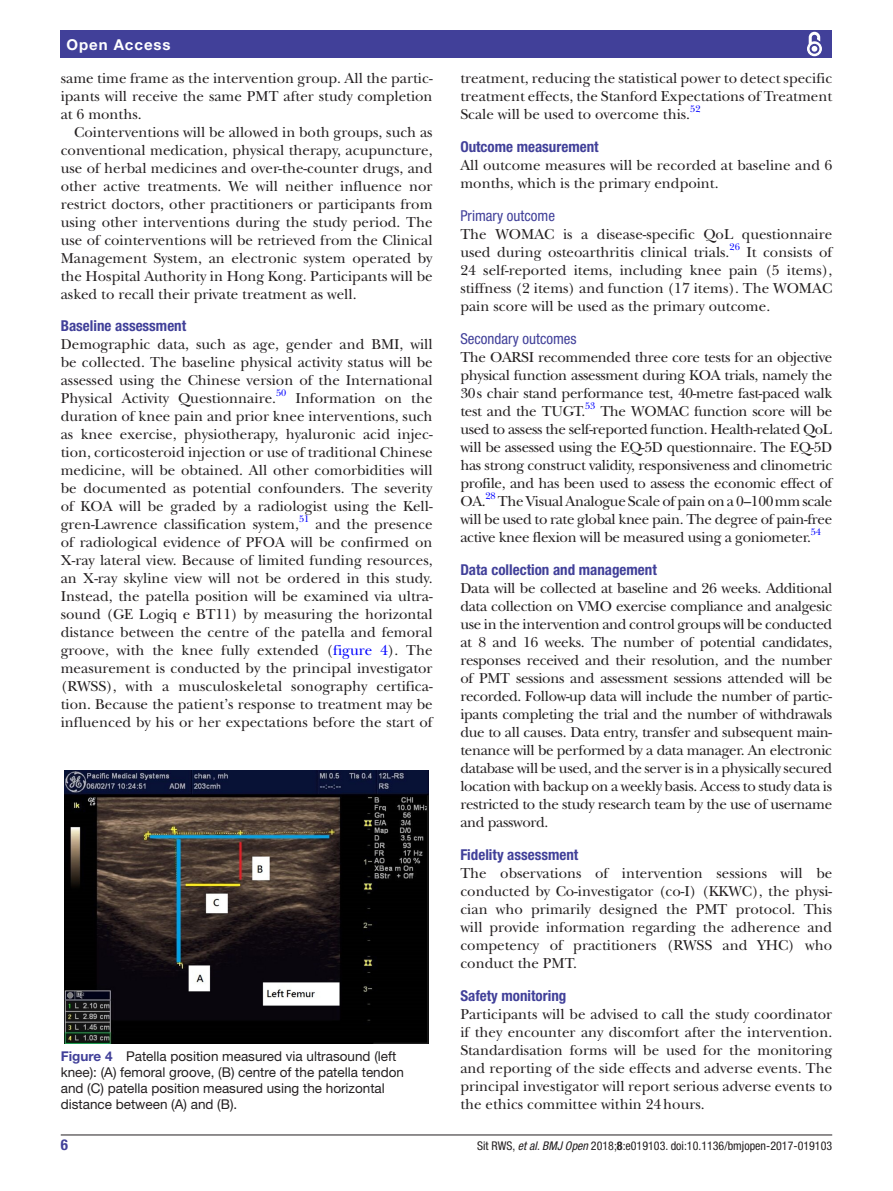
<style>
.page{position:relative;width:893px;height:1191px;background:#fff}
.page>*{position:absolute;margin:0;border:0;box-sizing:border-box;transform-origin:0 0}
.t1{font:15px/18px "New Baskerville";color:#231f20;text-align:justify}
.t2{font:700 condensed 15px "Helvetica Neue LT Std";color:#414099}
.t3{font:condensed 15px "Helvetica Neue LT Std";color:#414099}
.t4{font:700 15px "Helvetica Neue LT Std";letter-spacing:.065em;color:#fff}
.t5{font:13.5px/16.2px "Helvetica Neue LT Std";color:#231f20}
.t6{font:condensed 12px "Helvetica Neue LT Std";color:#231f20}
.t7{font:9.9px "New Baskerville";letter-spacing:-.02em;color:#00f}
.s1{color:#00f}
.s2{font-weight:700;color:#414099}
.s3{font-style:italic}
.s4{font-weight:700}
</style>
<div class="page">
<hr style="left:61px;top:1134px;width:771px;height:1px;background:#231f20">
<div style="left:61px;top:31px;width:771px;height:27px;background:#414099"></div>
<svg style="left:807px;top:31px;width:15px;height:26px"></svg>
<img style="left:65px;top:770px;width:364px;height:273px">
<p class="t4" style="left:66px;top:35px;width:106px">Open Access</p>
<p class="t1" style="left:61px;top:69px;width:373px">same time frame as the intervention group. All the partic&shy;ipants will receive the same PMT after study completion at 6 months.</p>
<p class="t1" style="left:61px;top:123px;width:373px;text-indent:14px">Cointerventions will be allowed in both groups, such as conventional medication, physical therapy, acupuncture, use of herbal medicines and over-the-counter drugs, and other active treatments. We will neither influence nor restrict doctors, other practitioners or participants from using other interventions during the study period. The use of cointerventions will be retrieved from the Clinical Management System, an electronic system operated by the Hospital Authority in Hong Kong. Participants will be asked to recall their private treatment as well.</p>
<p class="t2" style="left:61px;top:316px;width:127px">Baseline assessment</p>
<p class="t1" style="left:61px;top:335px;width:373px">Demographic data, such as age, gender and BMI, will be collected. The baseline physical activity status will be assessed using the Chinese version of the International Physical Activity Questionnaire.<sup>50</sup></p>
<p class="t1" style="left:61px;top:389px;width:373px;text-indent:235px">Information on the duration of knee pain and prior knee interventions, such as knee exercise, physiotherapy, hyaluronic acid injec&shy;tion, corticosteroid injection or use of traditional Chinese medicine, will be obtained. All other comorbidities will be documented as potential confounders. The severity of KOA will be graded by a radiologist using the Kell&shy;gren-Lawrence classification system,</p>
<p class="t7" style="left:299px;top:513px;width:12px">51</p>
<p class="t1" style="left:61px;top:515px;width:373px;text-indent:255px">and the presence of radiological evidence of PFOA will be confirmed on X-ray lateral view. Because of limited funding resources, an X-ray skyline view will not be ordered in this study.<br>Instead, the patella position will be examined via ultra&shy;sound (GE Logiq e BT11) by measuring the horizontal distance between the centre of the patella and femoral groove, with the knee fully extended (<span class="s1">figure 4</span>). The measurement is conducted by the principal investigator (RWSS), with a musculoskeletal sonography certifica&shy;tion. Because the patient’s response to treatment may be influenced by his or her expectations before the start of</p>
<p class="t5" style="left:61px;top:1047px;width:345px"><span class="s2">Figure 4</span> Patella position measured via ultrasound (left knee): (A) femoral groove, (B) centre of the patella tendon and (C) patella position measured using the horizontal distance between (A) and (B).</p>
<p class="t1" style="left:460px;top:69px;width:373px">treatment, reducing the statistical power to detect specific treatment effects, the Stanford Expectations of Treatment Scale will be used to overcome this.</p>
<p class="t7" style="left:690px;top:103px;width:12px">52</p>
<p class="t2" style="left:460px;top:138px;width:140px">Outcome measurement</p>
<p class="t1" style="left:460px;top:156px;width:373px">All outcome measures will be recorded at baseline and 6 months, which is the primary endpoint.</p>
<p class="t3" style="left:460px;top:207px;width:96px">Primary outcome</p>
<p class="t1" style="left:460px;top:225px;width:373px">The WOMAC is a disease-specific QoL questionnaire used during osteoarthritis clinical trials.<sup>26</sup> It consists of 24 self-reported items, including knee pain (5 items), stiffness (2 items) and function (17 items). The WOMAC pain score will be used as the primary outcome.</p>
<p class="t3" style="left:460px;top:330px;width:118px">Secondary outcomes</p>
<p class="t1" style="left:460px;top:348px;width:373px">The OARSI recommended three core tests for an objective physical function assessment during KOA trials, namely the 30s chair stand performance test, 40-metre fast-paced walk test and the TUGT.</p>
<p class="t7" style="left:585px;top:400px;width:12px">53</p>
<p class="t1" style="left:460px;top:402px;width:373px;text-indent:140px">The WOMAC function score will be used to assess the self-reported function. Health-related QoL will be assessed using the EQ-5D questionnaire. The EQ-5D has strong construct validity, responsiveness and clinometric profile, and has been used to assess the economic effect of OA.</p>
<p class="t7" style="left:485px;top:490px;width:12px">28</p>
<p class="t1" style="left:460px;top:492px;width:373px;text-indent:37px">The Visual Analogue Scale of pain on a 0–100mm scale will be used to rate global knee pain. The degree of pain-free active knee flexion will be measured using a goniometer.</p>
<p class="t7" style="left:811px;top:526px;width:12px">54</p>
<p class="t2" style="left:460px;top:561px;width:198px">Data collection and management</p>
<p class="t1" style="left:460px;top:579px;width:373px">Data will be collected at baseline and 26 weeks. Additional data collection on VMO exercise compliance and analgesic use in the intervention and control groups will be conducted at 8 and 16 weeks. The number of potential candidates, responses received and their resolution, and the number of PMT sessions and assessment sessions attended will be recorded. Follow-up data will include the number of partic&shy;ipants completing the trial and the number of withdrawals due to all causes. Data entry, transfer and subsequent main&shy;tenance will be performed by a data manager. An electronic database will be used, and the server is in a physically secured location with backup on a weekly basis. Access to study data is restricted to the study research team by the use of username and password.</p>
<p class="t2" style="left:460px;top:845px;width:119px">Fidelity assessment</p>
<p class="t1" style="left:460px;top:864px;width:373px">The observations of intervention sessions will be conducted by Co-investigator (co-I) (KKWC), the physi&shy;cian who primarily designed the PMT protocol. This will provide information regarding the adherence and competency of practitioners (RWSS and YHC) who conduct the PMT.</p>
<p class="t2" style="left:460px;top:986px;width:107px">Safety monitoring</p>
<p class="t1" style="left:460px;top:1005px;width:373px">Participants will be advised to call the study coordinator if they encounter any discomfort after the intervention.<br>Standardisation forms will be used for the monitoring and reporting of the side effects and adverse events. The principal investigator will report serious adverse events to the ethics committee within 24hours.</p>
<p class="t2" style="left:61px;top:1135px;width:9px">6</p>
<p class="t6" style="left:477px;top:1138px;width:357px">Sit RWS, <span class="s3">et al</span>. <span class="s3">BMJ Open</span> 2018;<span class="s4">8</span>:e019103. doi:10.1136/bmjopen-2017-019103</p>
</div>
